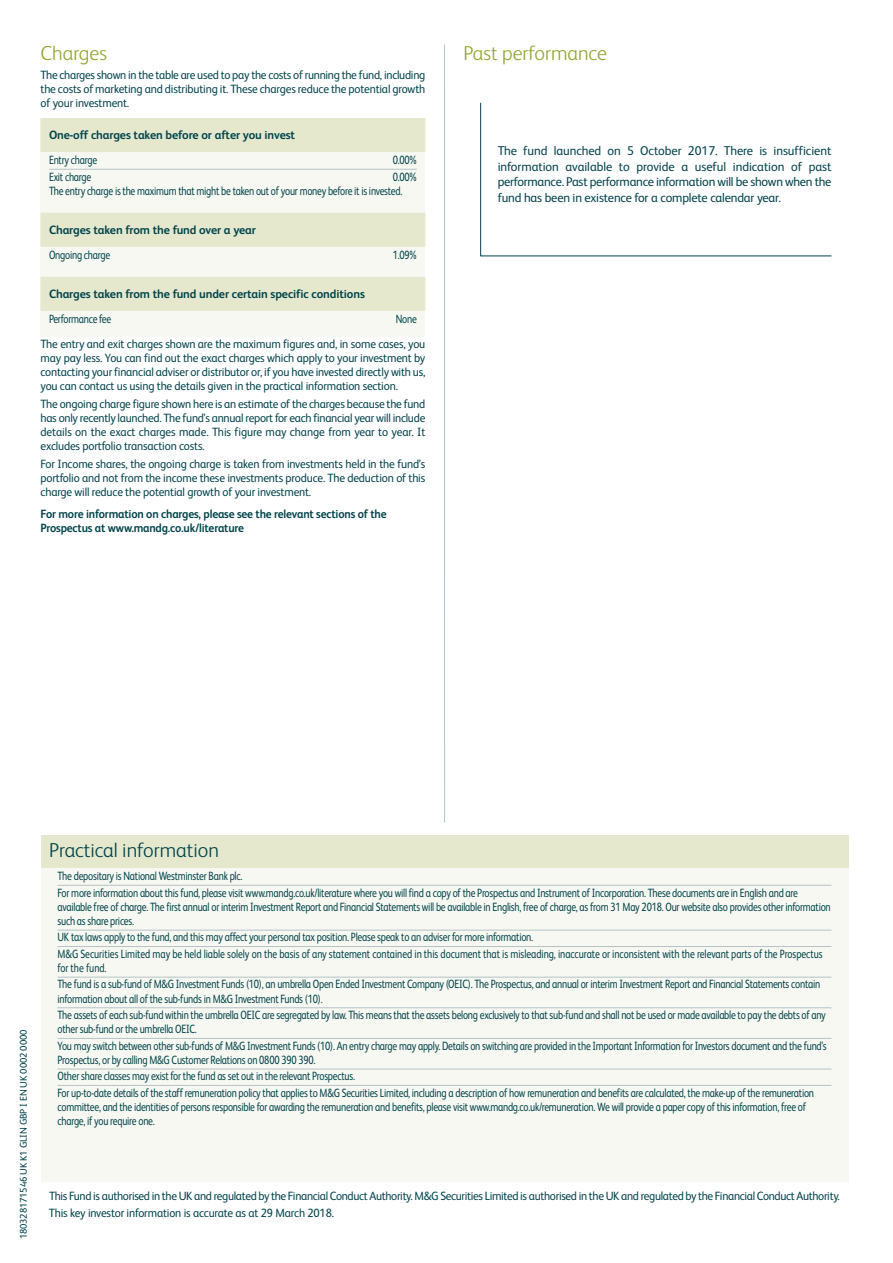
<style>
.page{position:relative;width:893px;height:1263px;background:#fff}
.page>*{position:absolute;margin:0;border:0;box-sizing:border-box;transform-origin:0 0}
.t1{font:300 20.25px "FS Albert Pro";color:#94a531}
.t2{font:300 20.25px "FS Albert Pro";color:#00434b}
.t3{font:12.75px/15.8px "FS Albert Pro";letter-spacing:-.015em;color:#00434b;text-align:justify}
.t4{font:12px/16.4px "FS Albert Pro";letter-spacing:-.025em;color:#00434b;scale:.8 1}
.t5{font:12px/14.2px "FS Albert Pro";letter-spacing:-.025em;color:#00434b;text-align:justify;scale:.95 1}
.t6{font:12px/16.4px "FS Albert Pro";letter-spacing:-.005em;color:#00434b;scale:.8 1}
.t7{font:700 12px "FS Albert Pro";letter-spacing:-.015em;color:#00434b}
.t8{font:700 12px/14.2px "FS Albert Pro";letter-spacing:-.015em;color:#00434b;scale:.95 1}
.t9{font:9.75px "FS Albert Pro";letter-spacing:-.015em;color:#00434b}
</style>
<div class="page">
<div style="left:41px;top:118px;width:384px;height:218px;background:#f7f8f1"></div>
<div style="left:41px;top:835px;width:807px;height:347px;background:#f7f8f1"></div>
<div style="left:41px;top:118px;width:384px;height:34px;background:#e5e8cd"></div>
<hr style="left:49px;top:169px;width:368px;height:1px;background:#b6c3c8">
<div style="left:41px;top:213px;width:384px;height:34px;background:#e5e8cd"></div>
<div style="left:41px;top:277px;width:384px;height:34px;background:#e5e8cd"></div>
<hr style="left:444px;top:45px;width:1px;height:778px;background:#b6c3c8">
<div style="left:41px;top:835px;width:807px;height:32px;background:#e5e8cd"></div>
<hr style="left:58px;top:885px;width:773px;height:1px;background:#b6c3c8">
<hr style="left:58px;top:930px;width:773px;height:1px;background:#b6c3c8">
<hr style="left:58px;top:946px;width:773px;height:1px;background:#b6c3c8">
<hr style="left:58px;top:977px;width:773px;height:1px;background:#b6c3c8">
<hr style="left:58px;top:1007px;width:773px;height:1px;background:#b6c3c8">
<hr style="left:58px;top:1038px;width:773px;height:1px;background:#b6c3c8">
<hr style="left:58px;top:1069px;width:773px;height:1px;background:#b6c3c8">
<hr style="left:58px;top:1085px;width:773px;height:1px;background:#b6c3c8">
<svg style="left:480px;top:102px;width:352px;height:155px"></svg>
<h1 class="t1" style="left:41px;top:46px;width:68px">Charges</h1>
<p class="t5" style="left:41px;top:69px;width:407px">The charges shown in the table are used to pay the costs of running the fund, including the costs of marketing and distributing it. These charges reduce the potential growth of your investment.</p>
<p class="t7" style="left:49px;top:131px;width:248px">One-off charges taken before or after you invest</p>
<p class="t4" style="left:49px;top:153px;width:62px">Entry charge</p>
<p class="t4" style="left:393px;top:153px;width:32px">0.00%</p>
<p class="t4" style="left:49px;top:170px;width:54px">Exit charge</p>
<p class="t4" style="left:49px;top:171px;width:461px;line-height:14.2px;text-indent:344px">0.00%<br>The entry charge is the maximum that might be taken out of your money before it is invested.</p>
<p class="t7" style="left:49px;top:225px;width:208px">Charges taken from the fund over a year</p>
<p class="t4" style="left:49px;top:248px;width:78px">Ongoing charge</p>
<p class="t4" style="left:393px;top:248px;width:32px">1.09%</p>
<p class="t7" style="left:49px;top:290px;width:317px">Charges taken from the fund under certain specific conditions</p>
<p class="t4" style="left:49px;top:312px;width:79px">Performance fee</p>
<p class="t4" style="left:41px;top:308px;width:483px;line-height:24.5px;text-indent:355px">None<br>The entry and exit charges shown are the maximum figures and, in some cases, you</p>
<p class="t5" style="left:41px;top:352px;width:407px">may pay less. You can find out the exact charges which apply to your investment by contacting your financial adviser or distributor or, if you have invested directly with us, you can contact us using the details given in the practical information section.</p>
<p class="t5" style="left:41px;top:398px;width:407px">The ongoing charge figure shown here is an estimate of the charges because the fund has only recently launched. The fund’s annual report for each financial year will include details on the exact charges made. This figure may change from year to year. It excludes portfolio transaction costs.</p>
<p class="t5" style="left:41px;top:458px;width:407px">For Income shares, the ongoing charge is taken from investments held in the fund’s portfolio and not from the income these investments produce. The deduction of this charge will reduce the potential growth of your investment.</p>
<p class="t8" style="left:41px;top:508px;width:366px">For more information on charges, please see the relevant sections of the<br>Prospectus at www.mandg.co.uk/literature</p>
<h1 class="t1" style="left:464px;top:46px;width:145px">Past performance</h1>
<p class="t3" style="left:498px;top:144px;width:335px">The fund launched on 5 October 2017. There is insufficient information available to provide a useful indication of past performance. Past performance information will be shown when the fund has been in existence for a complete calendar year.</p>
<p class="t9" style="left:20px;top:1239px;width:211px;rotate:-90deg">180328171546 UK K1 GLIN GBP I EN UK 0002 0000</p>
<h1 class="t2" style="left:49px;top:843px;width:171px">Practical information</h1>
<p class="t4" style="left:58px;top:869px;width:927px">The depositary is National Westminster Bank plc.<br>For more information about this fund, please visit www.mandg.co.uk/literature where you will find a copy of the Prospectus and Instrument of Incorporation. These documents are in English and are</p>
<p class="t4" style="left:58px;top:901px;width:968px;line-height:14.2px">available free of charge. The first annual or interim Investment Report and Financial Statements will be available in English, free of charge, as from 31 May 2018. Our website also provides other information such as share prices.</p>
<p class="t6" style="left:58px;top:930px;width:958px">UK tax laws apply to the fund, and this may affect your personal tax position. Please speak to an adviser for more information.<br>M&amp;G Securities Limited may be held liable solely on the basis of any statement contained in this document that is misleading, inaccurate or inconsistent with the relevant parts of the Prospectus</p>
<p class="t4" style="left:58px;top:961px;width:955px">for the fund.<br>The fund is a sub-fund of M&amp;G Investment Funds (10), an umbrella Open Ended Investment Company (OEIC). The Prospectus, and annual or interim Investment Report and Financial Statements contain</p>
<p class="t4" style="left:58px;top:992px;width:962px">information about all of the sub-funds in M&amp;G Investment Funds (10).<br>The assets of each sub-fund within the umbrella OEIC are segregated by law. This means that the assets belong exclusively to that sub-fund and shall not be used or made available to pay the debts of any</p>
<p class="t4" style="left:58px;top:1022px;width:963px">other sub-fund or the umbrella OEIC.<br>You may switch between other sub-funds of M&amp;G Investment Funds (10). An entry charge may apply. Details on switching are provided in the Important Information for Investors document and the fund’s</p>
<p class="t4" style="left:58px;top:1053px;width:947px">Prospectus, or by calling M&amp;G Customer Relations on 0800 390 390.<br>Other share classes may exist for the fund as set out in the relevant Prospectus.<br>For up-to-date details of the staff remuneration policy that applies to M&amp;G Securities Limited, including a description of how remuneration and benefits are calculated, the make-up of the remuneration</p>
<p class="t4" style="left:58px;top:1101px;width:937px;line-height:14.2px">committee, and the identities of persons responsible for awarding the remuneration and benefits, please visit www.mandg.co.uk/remuneration. We will provide a paper copy of this information, free of charge, if you require one.</p>
<p class="t5" style="left:49px;top:1188px;width:834px;line-height:17.4px">This Fund is authorised in the UK and regulated by the Financial Conduct Authority. M&amp;G Securities Limited is authorised in the UK and regulated by the Financial Conduct Authority.<br>This key investor information is accurate as at 29 March 2018.</p>
</div>
